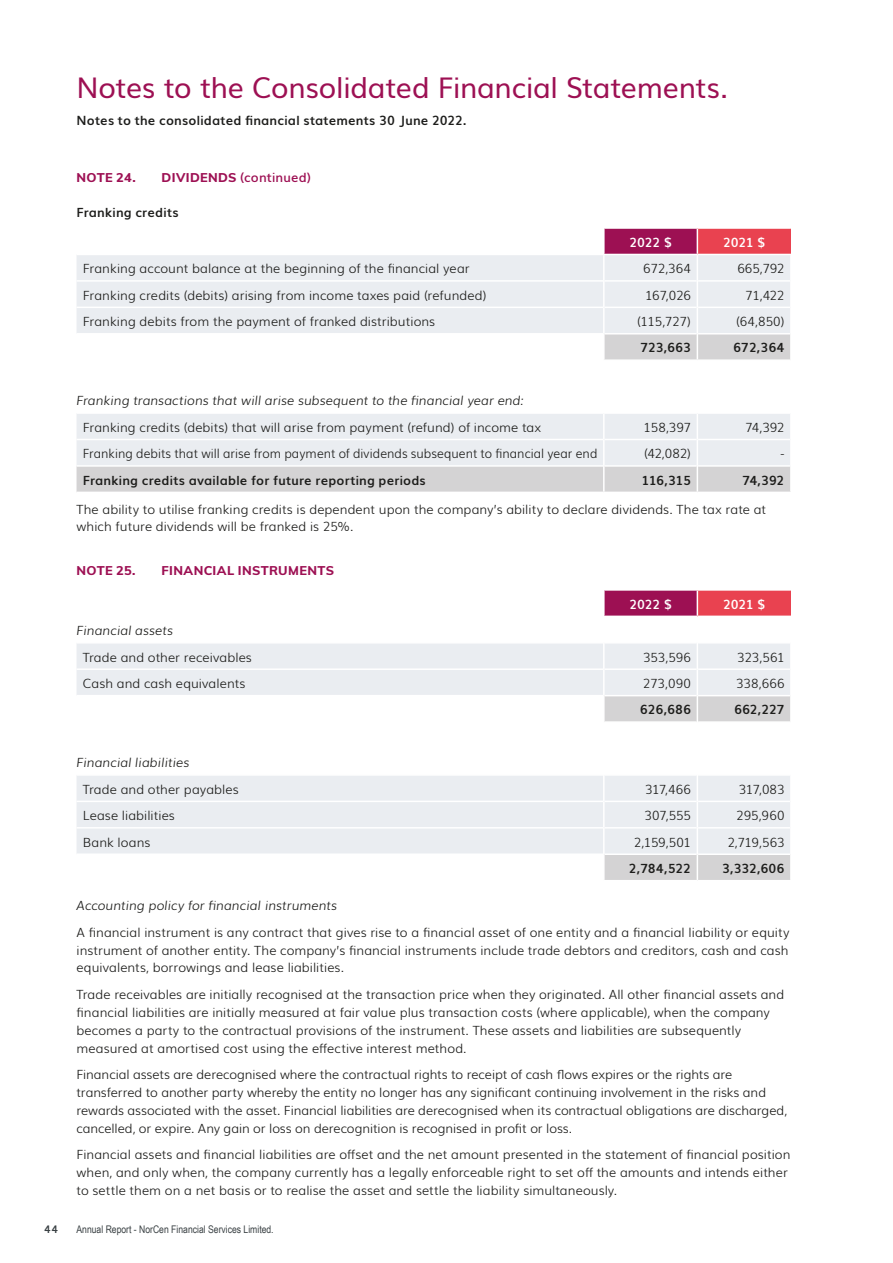
<style>
.page{position:relative;width:893px;height:1263px;background:#fff}
.page>*{position:absolute;margin:0;border:0;box-sizing:border-box;transform-origin:0 0}
.t1{font:28.5px "Muli";letter-spacing:-.01em;color:#9d1053}
.t2{font:300 12.75px/17.9px "Muli";color:#1d1d1b}
.t3{font:700 12.75px "Muli";letter-spacing:.02em;color:#1d1d1b}
.t4{font:italic 300 12.75px "Muli";color:#1d1d1b}
.t5{font:300 12.75px "Muli";color:#1d1d1b;scale:.95 1}
.t6{font:800 12.75px "Muli";letter-spacing:.025em;color:#9d1053}
.t7{font:600 12.75px "Muli";letter-spacing:.015em;color:#9d1053}
.t8{font:700 12.75px "Muli";letter-spacing:-.02em;color:#fff}
.t9{font:10.5px "Arial Narrow";color:#394043}
.t10{font:700 10.5px "Muli";color:#394043}
.s1{font-weight:800}
</style>
<div class="page">
<div style="left:604px;top:228px;width:93px;height:26px;background:#9d1053"></div>
<div style="left:697px;top:228px;width:94px;height:26px;background:#e94250"></div>
<div style="left:77px;top:255px;width:713px;height:78px;background:#eaedf1"></div>
<svg style="left:77px;top:334px;width:713px;height:158px"></svg>
<hr style="left:603px;top:229px;width:2px;height:25px;background:#fff">
<hr style="left:77px;top:280px;width:526px;height:2px;background:#fff">
<hr style="left:605px;top:280px;width:92px;height:2px;background:#fff">
<hr style="left:698px;top:280px;width:92px;height:2px;background:#fff">
<hr style="left:77px;top:307px;width:526px;height:1px;background:#fff">
<hr style="left:605px;top:307px;width:92px;height:1px;background:#fff">
<hr style="left:698px;top:307px;width:92px;height:1px;background:#fff">
<hr style="left:77px;top:359px;width:527px;height:2px;background:#fff">
<hr style="left:604px;top:359px;width:93px;height:2px;background:#fff">
<hr style="left:697px;top:359px;width:93px;height:2px;background:#fff">
<hr style="left:77px;top:386px;width:527px;height:1px;background:#fff">
<hr style="left:604px;top:386px;width:93px;height:1px;background:#fff">
<hr style="left:697px;top:386px;width:93px;height:1px;background:#fff">
<hr style="left:77px;top:412px;width:527px;height:2px;background:#fff">
<hr style="left:604px;top:412px;width:93px;height:2px;background:#fff">
<hr style="left:697px;top:412px;width:93px;height:2px;background:#fff">
<hr style="left:77px;top:439px;width:526px;height:1px;background:#fff">
<hr style="left:605px;top:439px;width:92px;height:1px;background:#fff">
<hr style="left:698px;top:439px;width:92px;height:1px;background:#fff">
<hr style="left:77px;top:465px;width:526px;height:2px;background:#fff">
<hr style="left:605px;top:465px;width:92px;height:2px;background:#fff">
<hr style="left:698px;top:465px;width:92px;height:2px;background:#fff">
<hr style="left:603px;top:255px;width:2px;height:26px;background:#fff">
<hr style="left:603px;top:281px;width:2px;height:26px;background:#fff">
<hr style="left:603px;top:307px;width:2px;height:27px;background:#fff">
<hr style="left:603px;top:334px;width:2px;height:25px;background:#fff">
<svg style="left:697px;top:229px;width:1px;height:130px"></svg>
<hr style="left:603px;top:414px;width:2px;height:25px;background:#fff">
<hr style="left:603px;top:439px;width:2px;height:27px;background:#fff">
<hr style="left:603px;top:466px;width:2px;height:26px;background:#fff">
<svg style="left:697px;top:414px;width:1px;height:78px"></svg>
<hr style="left:604px;top:227px;width:93px;height:2px;background:#fff">
<hr style="left:697px;top:227px;width:94px;height:2px;background:#fff">
<svg style="left:77px;top:644px;width:526px;height:209px;fill:#eaedf1"></svg>
<hr style="left:77px;top:668px;width:526px;height:2px;background:#fff">
<hr style="left:77px;top:695px;width:526px;height:1px;background:#fff">
<hr style="left:77px;top:721px;width:526px;height:2px;background:#fff">
<hr style="left:77px;top:748px;width:526px;height:1px;background:#fff">
<hr style="left:77px;top:774px;width:526px;height:2px;background:#fff">
<hr style="left:77px;top:801px;width:526px;height:1px;background:#fff">
<hr style="left:77px;top:827px;width:526px;height:1px;background:#fff">
<svg style="left:604px;top:591px;width:187px;height:289px"></svg>
<h1 class="t1" style="left:77px;top:65px;width:653px">Notes to the Consolidated Financial Statements.</h1>
<p class="t3" style="left:77px;top:110px;width:391px">Notes to the consolidated financial statements 30 June 2022.</p>
<p class="t6" style="left:77px;top:168px;width:61px">NOTE 24.</p>
<p class="t7" style="left:162px;top:167px;width:151px"><span class="s1">DIVIDENDS</span> (continued)</p>
<p class="t3" style="left:77px;top:202px;width:104px">Franking credits</p>
<p class="t8" style="left:629px;top:232px;width:44px">2022 $</p>
<p class="t8" style="left:723px;top:232px;width:44px">2021 $</p>
<p class="t2" style="left:83px;top:259px;width:388px">Franking account balance at the beginning of the financial year</p>
<p class="t2" style="left:643px;top:259px;width:49px">672,364</p>
<p class="t2" style="left:737px;top:259px;width:49px">665,792</p>
<p class="t2" style="left:83px;top:285px;width:405px">Franking credits (debits) arising from income taxes paid (refunded)</p>
<p class="t2" style="left:645px;top:285px;width:47px">167,026</p>
<p class="t2" style="left:745px;top:285px;width:41px">71,422</p>
<p class="t2" style="left:83px;top:312px;width:354px">Franking debits from the payment of franked distributions</p>
<p class="t2" style="left:637px;top:312px;width:55px">(115,727)</p>
<p class="t2" style="left:736px;top:312px;width:50px">(64,850)</p>
<p class="t3" style="left:640px;top:338px;width:52px">723,663</p>
<p class="t3" style="left:733px;top:338px;width:53px">672,364</p>
<p class="t4" style="left:77px;top:391px;width:449px">Franking transactions that will arise subsequent to the financial year end:</p>
<p class="t2" style="left:83px;top:417px;width:460px">Franking credits (debits) that will arise from payment (refund) of income tax</p>
<p class="t2" style="left:644px;top:417px;width:49px">158,397</p>
<p class="t2" style="left:745px;top:417px;width:41px">74,392</p>
<p class="t5" style="left:83px;top:443px;width:543px">Franking debits that will arise from payment of dividends subsequent to financial year end</p>
<p class="t2" style="left:644px;top:444px;width:48px">(42,082)</p>
<p class="t2" style="left:781px;top:444px;width:5px">-</p>
<p class="t3" style="left:83px;top:470px;width:344px">Franking credits available for future reporting periods</p>
<p class="t3" style="left:641px;top:470px;width:51px">116,315</p>
<p class="t3" style="left:742px;top:470px;width:44px">74,392</p>
<p class="t2" style="left:77px;top:499px;width:691px">The ability to utilise franking credits is dependent upon the company’s ability to declare dividends. The tax rate at which future dividends will be franked is 25%.</p>
<p class="t6" style="left:77px;top:561px;width:61px">NOTE 25.</p>
<p class="t6" style="left:162px;top:561px;width:174px">FINANCIAL INSTRUMENTS</p>
<p class="t8" style="left:629px;top:594px;width:44px">2022 $</p>
<p class="t8" style="left:723px;top:594px;width:44px">2021 $</p>
<p class="t4" style="left:77px;top:620px;width:98px">Financial assets</p>
<p class="t2" style="left:83px;top:647px;width:170px">Trade and other receivables</p>
<p class="t2" style="left:643px;top:647px;width:49px">353,596</p>
<p class="t2" style="left:737px;top:647px;width:49px">323,561</p>
<p class="t2" style="left:83px;top:673px;width:164px">Cash and cash equivalents</p>
<p class="t2" style="left:643px;top:673px;width:50px">273,090</p>
<p class="t2" style="left:736px;top:673px;width:50px">338,666</p>
<p class="t3" style="left:640px;top:699px;width:53px">626,686</p>
<p class="t3" style="left:734px;top:699px;width:52px">662,227</p>
<p class="t4" style="left:77px;top:752px;width:114px">Financial liabilities</p>
<p class="t2" style="left:83px;top:779px;width:157px">Trade and other payables</p>
<p class="t2" style="left:645px;top:779px;width:47px">317,466</p>
<p class="t2" style="left:739px;top:779px;width:47px">317,083</p>
<p class="t2" style="left:83px;top:806px;width:93px">Lease liabilities</p>
<p class="t2" style="left:645px;top:806px;width:48px">307,555</p>
<p class="t2" style="left:736px;top:806px;width:50px">295,960</p>
<p class="t2" style="left:83px;top:832px;width:69px">Bank loans</p>
<p class="t2" style="left:634px;top:832px;width:59px">2,159,501</p>
<p class="t2" style="left:727px;top:832px;width:59px">2,719,563</p>
<p class="t3" style="left:629px;top:858px;width:64px">2,784,522</p>
<p class="t3" style="left:722px;top:858px;width:64px">3,332,606</p>
<p class="t4" style="left:77px;top:895px;width:262px">Accounting policy for financial instruments</p>
<p class="t2" style="left:77px;top:922px;width:714px;text-align:justify">A financial instrument is any contract that gives rise to a financial asset of one entity and a financial liability or equity instrument of another entity. The company’s financial instruments include trade debtors and creditors, cash and cash equivalents, borrowings and lease liabilities.</p>
<p class="t2" style="left:77px;top:984px;width:709px">Trade receivables are initially recognised at the transaction price when they originated. All other financial assets and financial liabilities are initially measured at fair value plus transaction costs (where applicable), when the company becomes a party to the contractual provisions of the instrument. These assets and liabilities are subsequently measured at amortised cost using the effective interest method.</p>
<p class="t2" style="left:77px;top:1064px;width:712px">Financial assets are derecognised where the contractual rights to receipt of cash flows expires or the rights are transferred to another party whereby the entity no longer has any significant continuing involvement in the risks and rewards associated with the asset. Financial liabilities are derecognised when its contractual obligations are discharged, cancelled, or expire. Any gain or loss on derecognition is recognised in profit or loss.</p>
<p class="t2" style="left:77px;top:1145px;width:715px">Financial assets and financial liabilities are offset and the net amount presented in the statement of financial position when, and only when, the company currently has a legally enforceable right to set off the amounts and intends either to settle them on a net basis or to realise the asset and settle the liability simultaneously.</p>
<p class="t10" style="left:44px;top:1221px;width:15px">44</p>
<p class="t9" style="left:77px;top:1222px;width:199px">Annual Report - NorCen Financial Services Limited.</p>
</div>
